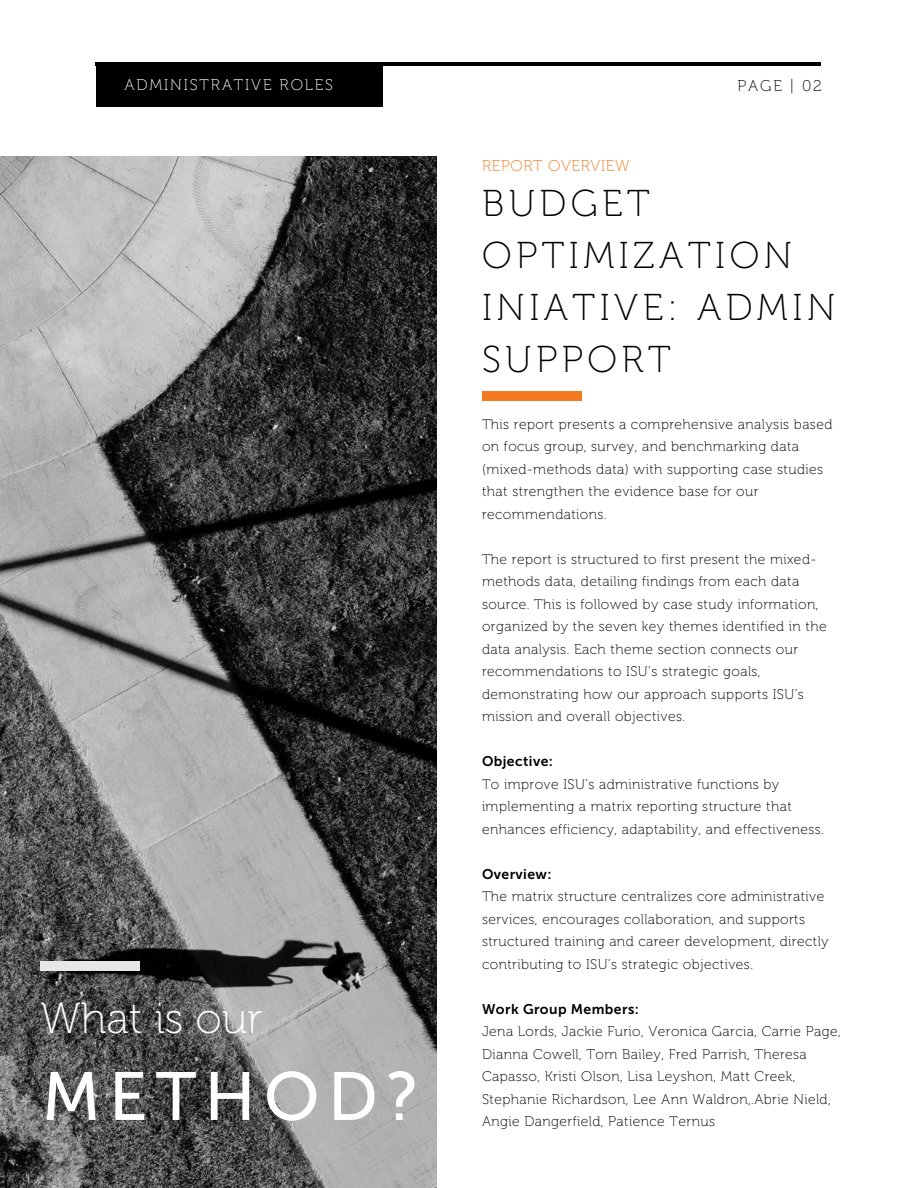
<style>
.page{position:relative;width:918px;height:1188px;background:#fff}
.page>*{position:absolute;margin:0;border:0;box-sizing:border-box;transform-origin:0 0}
.t1{font:67.95px "Museo Sans 500";letter-spacing:.12em;color:#fff}
.t2{font:43.65px "Museo 100";color:#fff}
.t3{font:37.35px/51.9px "Museo 100";letter-spacing:.12em;color:#000}
.t4{font:15.6px "Museo 100";letter-spacing:.12em;color:#fff}
.t5{font:15.6px "Museo 100";letter-spacing:.04em;color:#f47920}
.t6{font:15.6px "Museo 100";letter-spacing:.12em;color:#000}
.t7{font:13.95px/22.5px "Museo 100";letter-spacing:.03em;color:#000}
.t8{font:13.95px "Museo Sans 700";letter-spacing:.03em;color:#000}
</style>
<div class="page">
<hr style="left:96px;top:62px;width:725px;height:4px;background:#000">
<div style="left:96px;top:62px;width:287px;height:44px;background:#000"></div>
<img style="left:0;top:156px;width:437px;height:1032px">
<div style="left:41px;top:961px;width:99px;height:9px;background:#e6e7e8"></div>
<div style="left:482px;top:391px;width:100px;height:9px;background:#f47920"></div>
<p class="t4" style="left:124px;top:75px;width:210px">ADMINISTRATIVE ROLES</p>
<h4 class="t6" style="left:738px;top:76px;width:86px">PAGE | 02</h4>
<p class="t5" style="left:482px;top:156px;width:149px">REPORT OVERVIEW</p>
<p class="t2" style="left:41px;top:992px;width:223px">What is our</p>
<h4 class="t1" style="left:42px;top:1056px;width:379px">METHOD?</h4>
<p class="t3" style="left:482px;top:177px;width:355px">BUDGET<br>OPTIMIZATION<br>INIATIVE: ADMIN<br>SUPPORT</p>
<h2 class="t7" style="left:482px;top:413px;width:352px">This report presents a comprehensive analysis based on focus group, survey, and benchmarking data (mixed-methods data) with supporting case studies that strengthen the evidence base for our recommendations.</h2>
<h1 class="t7" style="left:482px;top:548px;width:346px">The report is structured to first present the mixed&shy;methods data, detailing findings from each data source. This is followed by case study information, organized by the seven key themes identified in the data analysis. Each theme section connects our recommendations to ISU’s strategic goals, demonstrating how our approach supports ISU’s mission and overall objectives.</h1>
<h3 class="t8" style="left:482px;top:753px;width:72px">Objective:</h3>
<p class="t7" style="left:482px;top:773px;width:343px">To improve ISU’s administrative functions by implementing a matrix reporting structure that enhances efficiency, adaptability, and effectiveness.</p>
<p class="t8" style="left:482px;top:866px;width:71px">Overview:</p>
<p class="t7" style="left:482px;top:885px;width:348px">The matrix structure centralizes core administrative services, encourages collaboration, and supports structured training and career development, directly contributing to ISU’s strategic objectives.</p>
<p class="t8" style="left:482px;top:1001px;width:158px">Work Group Members:</p>
<p class="t7" style="left:482px;top:1020px;width:360px">Jena Lords, Jackie Furio, Veronica Garcia, Carrie Page, Dianna Cowell, Tom Bailey, Fred Parrish, Theresa Capasso, Kristi Olson, Lisa Leyshon, Matt Creek, Stephanie Richardson, Lee Ann Waldron,.Abrie Nield, Angie Dangerfield, Patience Ternus</p>
</div>
